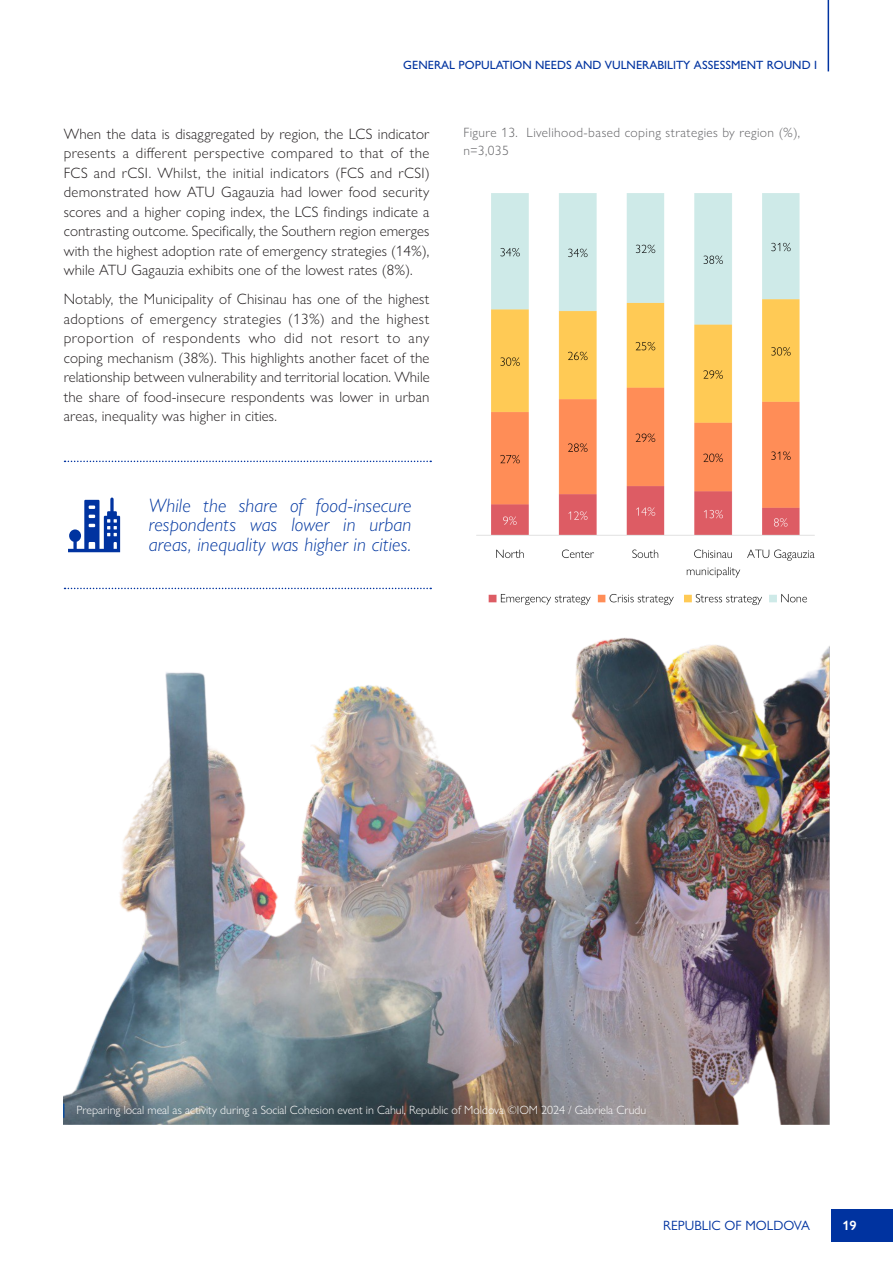
<style>
.page{position:relative;width:893px;height:1263px;background:#fff}
.page>*{position:absolute;margin:0;border:0;box-sizing:border-box;transform-origin:0 0}
.t1{font:italic 300 19.5px/19.5px "Gill Sans Nova";letter-spacing:.005em;color:#0036a0;text-align:justify}
.chapter__body_text{font:300 15px/19.5px "Gill Sans Nova";letter-spacing:.01em;color:#231f20;text-align:justify}
.figure__title{font:300 13.5px/18px "Gill Sans Nova";letter-spacing:.03em;color:#636366}
.t2{font:13.5px "Gill Sans Nova";color:#0033a0}
.t3{font:600 13.5px "Gill Sans Nova";color:#fff}
.Text_for_Photo{font:300 12px "Gill Sans Nova";color:#fff}
.t4{font:500 12px "Gill Sans Nova";color:#0033a0}
</style>
<div class="page">
<div style="left:831px;top:1209px;width:62px;height:33px;background:#0033a0"></div>
<hr style="left:828px;top:0;width:1px;height:71px;background:#0033a0">
<svg style="left:65px;top:461px;width:366px;height:1px"></svg>
<svg style="left:65px;top:588px;width:366px;height:1px"></svg>
<img style="left:476px;top:193px;width:339px;height:413px">
<img style="left:64px;top:637px;width:766px;height:488px">
<svg style="left:63px;top:1104px;width:2px;height:13px"></svg>
<svg style="left:68px;top:497px;width:52px;height:55px"></svg>
<p class="t4" style="left:403px;top:58px;width:415px">GENERAL POPULATION NEEDS AND VULNERABILITY ASSESSMENT ROUND I</p>
<p class="chapter__body_text" style="left:64px;top:123px;width:367px">When the data is disaggregated by region, the LCS indicator presents a different perspective compared to that of the FCS and rCSI. Whilst, the initial indicators (FCS and rCSI) demonstrated how ATU Gagauzia had lower food security scores and a higher coping index, the LCS findings indicate a contrasting outcome. Specifically, the Southern region emerges with the highest adoption rate of emergency strategies (14%), while ATU Gagauzia exhibits one of the lowest rates (8%).</p>
<p class="chapter__body_text" style="left:64px;top:289px;width:367px">Notably, the Municipality of Chisinau has one of the highest adoptions of emergency strategies (13%) and the highest proportion of respondents who did not resort to any coping mechanism (38%). This highlights another facet of the relationship between vulnerability and territorial location. While the share of food-insecure respondents was lower in urban areas, inequality was higher in cities.</p>
<p class="t1" style="left:149px;top:495px;width:264px">While the share of food-insecure respondents was lower in urban areas, inequality was higher in cities.</p>
<p class="figure__title" style="left:463px;top:124px;width:338px">Figure 13. Livelihood-based coping strategies by region (%), n=3,035</p>
<p class="Text_for_Photo" style="left:77px;top:1103px;width:571px">Preparing local meal as activity during a Social Cohesion event in Cahul, Republic of Moldova ©IOM 2024 / Gabriela Crudu</p>
<p class="t2" style="left:663px;top:1217px;width:148px">REPUBLIC OF MOLDOVA</p>
<p class="t3" style="left:842px;top:1217px;width:16px">19</p>
</div>
